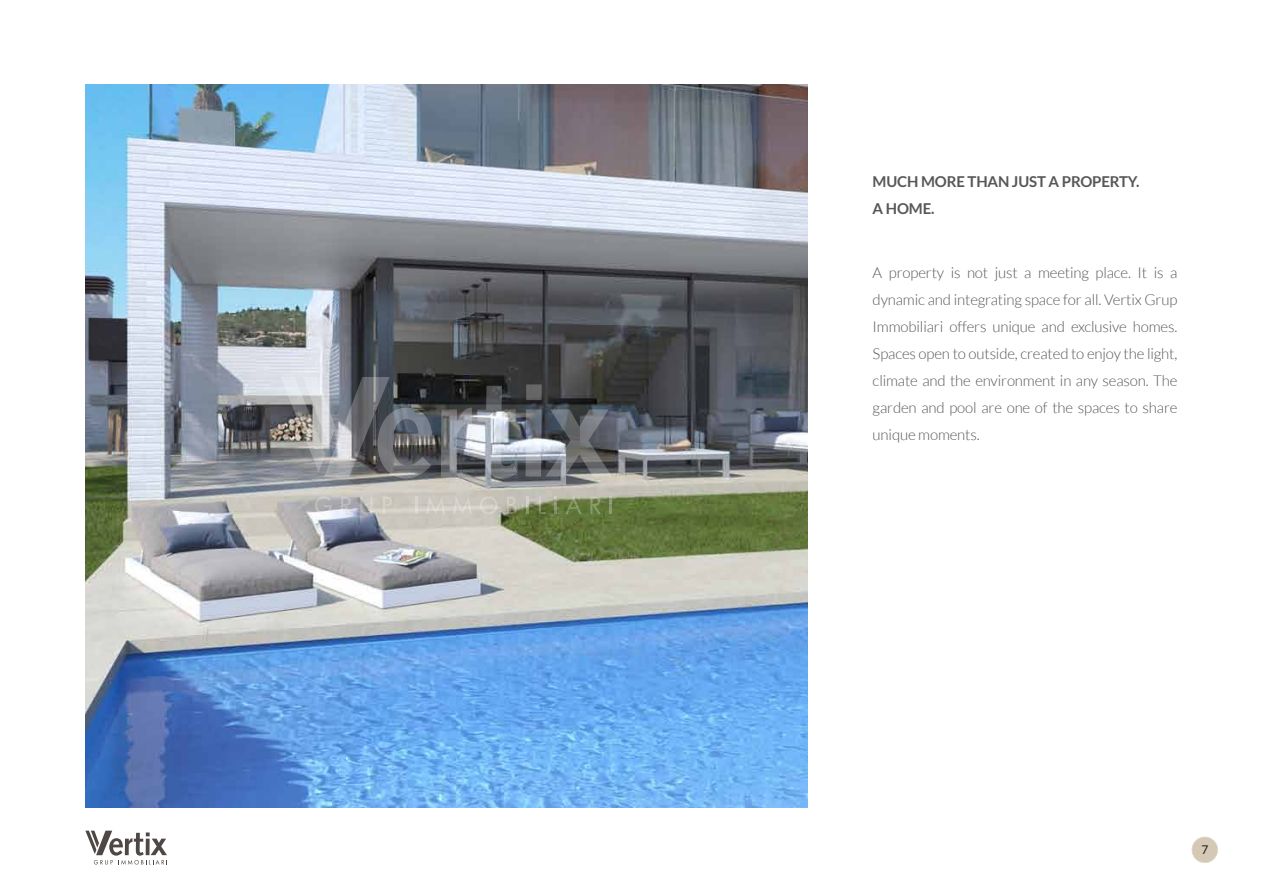
<style>
.page{position:relative;width:1263px;height:893px;background:#fff}
.page>*{position:absolute;margin:0;border:0;box-sizing:border-box;transform-origin:0 0}
.t1{font:300 15px/27px "Lato";letter-spacing:-.01em;color:#575756;text-align:justify}
.t2{font:700 15px/27px "Lato";letter-spacing:-.01em;color:#575756}
.t3{font:12px "Lato";color:#1d1d1b}
</style>
<div class="page">
<img style="left:85px;top:84px;width:722px;height:723px">
<svg style="left:1192px;top:837px;width:26px;height:26px"></svg>
<div style="left:1192px;top:837px;width:25px;height:25px;background:#d5c9b6;border-radius:50%"></div>
<svg style="left:315px;top:496px;width:17px;height:18px"></svg>
<svg style="left:341px;top:497px;width:11px;height:17px"></svg>
<svg style="left:360px;top:497px;width:12px;height:17px"></svg>
<svg style="left:383px;top:497px;width:9px;height:17px"></svg>
<svg style="left:415px;top:497px;width:2px;height:17px"></svg>
<svg style="left:426px;top:496px;width:19px;height:19px"></svg>
<svg style="left:453px;top:496px;width:19px;height:19px"></svg>
<svg style="left:480px;top:496px;width:17px;height:18px"></svg>
<svg style="left:507px;top:497px;width:10px;height:17px"></svg>
<svg style="left:526px;top:497px;width:2px;height:17px"></svg>
<svg style="left:539px;top:497px;width:7px;height:17px"></svg>
<svg style="left:555px;top:497px;width:2px;height:17px"></svg>
<svg style="left:565px;top:496px;width:17px;height:18px"></svg>
<svg style="left:590px;top:497px;width:11px;height:17px"></svg>
<svg style="left:610px;top:497px;width:2px;height:17px"></svg>
<svg style="left:441px;top:386px;width:77px;height:92px;background:#7a7d83"></svg>
<svg style="left:525px;top:384px;width:87px;height:93px;background:#62666a"></svg>
<svg style="left:281px;top:377px;width:152px;height:101px;background:#7d7e82"></svg>
<svg style="left:85px;top:831px;width:82px;height:33px"></svg>
<p class="t2" style="left:873px;top:168px;width:268px">MUCH MORE THAN JUST A PROPERTY.<br>A HOME.</p>
<p class="t1" style="left:873px;top:259px;width:306px">A property is not just a meeting place. It is a dynamic and integrating space for all. Vertix Grup Immobiliari offers unique and exclusive homes.<br>Spaces open to outside, created to enjoy the light, climate and the environment in any season. The garden and pool are one of the spaces to share unique moments.</p>
<p class="t3" style="left:1201px;top:843px;width:8px">7</p>
</div>
